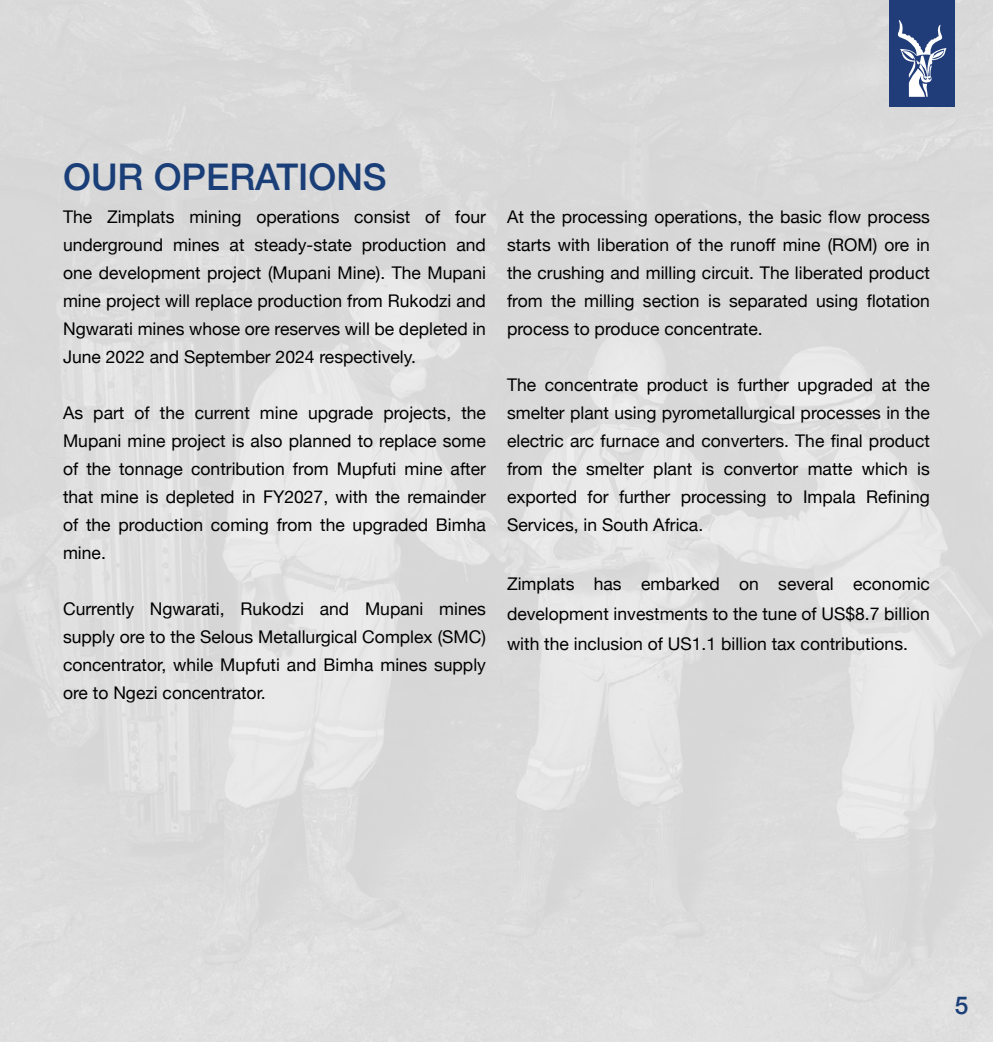
<style>
.page{position:relative;width:993px;height:1042px;background:#fff}
.page>*{position:absolute;margin:0;border:0;box-sizing:border-box;transform-origin:0 0}
.t1{font:500 36.75px "Helvetica Neue";color:#1a3e78}
.t2{font:500 24.5px "Helvetica Neue";color:#1a3e78}
.t3{font:17.5px/28px "Helvetica Neue";color:#000;text-align:justify}
</style>
<div class="page">
<div style="left:0;top:0;width:992px;height:1042px;background:linear-gradient(to right,#ddd,#ddd)"></div>
<div style="left:889px;top:0;width:65px;height:107px;background:#213d79"></div>
<svg style="left:898px;top:20px;width:48px;height:77px"></svg>
<h1 class="t1" style="left:63px;top:147px;width:325px">OUR OPERATIONS</h1>
<p class="t3" style="left:63px;top:203px;width:424px">The Zimplats mining operations consist of four underground mines at steady-state production and one development project (Mupani Mine). The Mupani mine project will replace production from Rukodzi and Ngwarati mines whose ore reserves will be depleted in June 2022 and September 2024 respectively.</p>
<p class="t3" style="left:63px;top:399px;width:424px">As part of the current mine upgrade projects, the Mupani mine project is also planned to replace some of the tonnage contribution from Mupfuti mine after that mine is depleted in FY2027, with the remainder of the production coming from the upgraded Bimha mine.</p>
<p class="t3" style="left:63px;top:595px;width:424px">Currently Ngwarati, Rukodzi and Mupani mines supply ore to the Selous Metallurgical Complex (SMC) concentrator, while Mupfuti and Bimha mines supply ore to Ngezi concentrator.</p>
<p class="t3" style="left:507px;top:203px;width:424px">At the processing operations, the basic flow process starts with liberation of the runoff mine (ROM) ore in the crushing and milling circuit. The liberated product from the milling section is separated using flotation process to produce concentrate.</p>
<p class="t3" style="left:507px;top:371px;width:424px">The concentrate product is further upgraded at the smelter plant using pyrometallurgical processes in the electric arc furnace and converters. The final product from the smelter plant is convertor matte which is exported for further processing to Impala Refining Services, in South Africa.</p>
<p class="t3" style="left:507px;top:570px;width:424px;line-height:29.8px">Zimplats has embarked on several economic development investments to the tune of US$8.7 billion with the inclusion of US1.1 billion tax contributions.</p>
<h2 class="t2" style="left:954px;top:985px;width:15px">5</h2>
</div>
